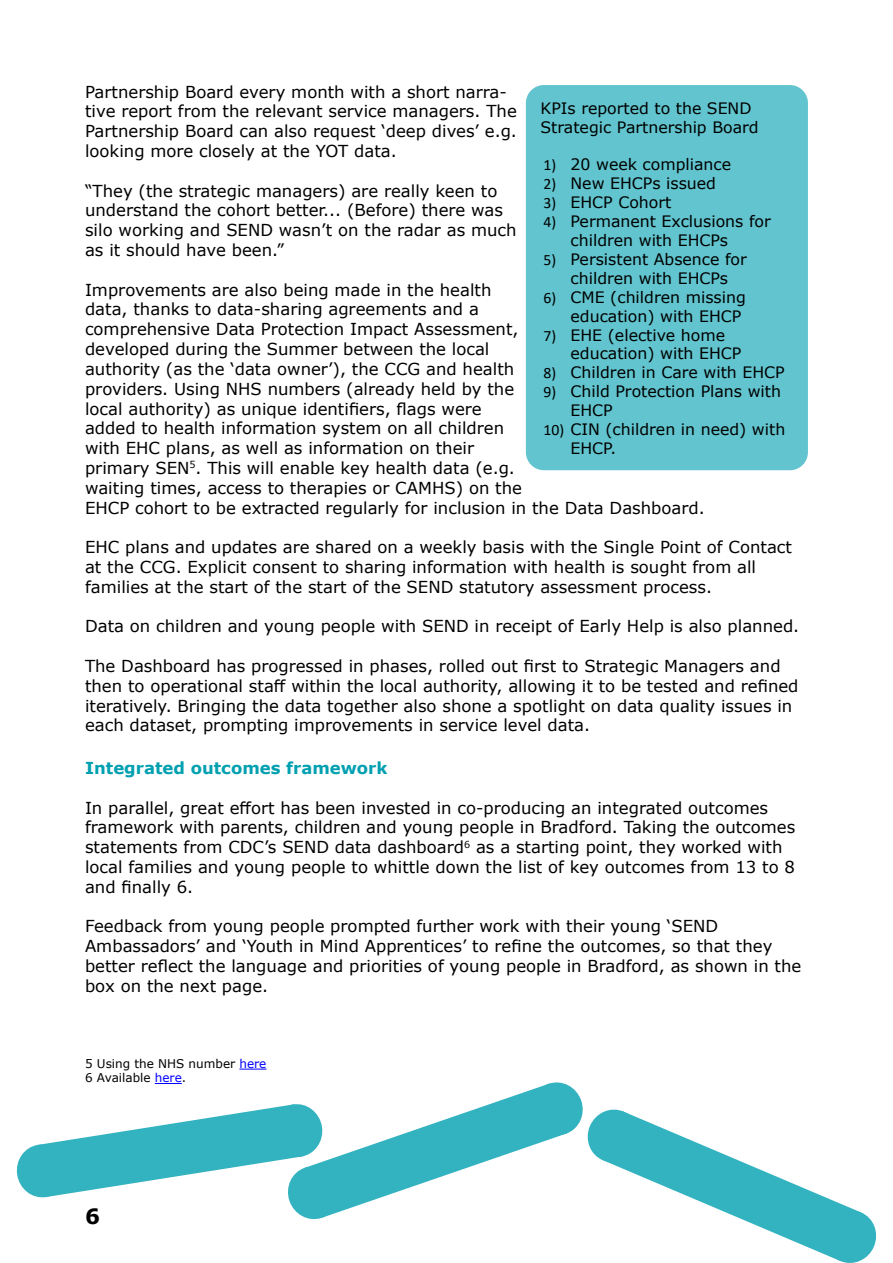
<style>
.page{position:relative;width:893px;height:1263px;background:#fff}
.page>*{position:absolute;margin:0;border:0;box-sizing:border-box;transform-origin:0 0}
.t1{font:700 21px "Verdana";color:#000}
.t2{font:16.5px/19.8px "Verdana";color:#000}
.t3{font:700 16.5px "Verdana";color:#00a0b1}
.t4{font:15.75px/18.9px "Verdana";color:#000}
.t5{font:12px/14.4px "Verdana";color:#000}
.s1{font-family:"Calibri"}
.s2{color:#00f}
</style>
<div class="page">
<div style="left:526px;top:85px;width:282px;height:385px;background:#61c4ce;border-radius:18px"></div>
<svg style="left:239px;top:1069px;width:27px;height:1px"></svg>
<svg style="left:16px;top:1082px;width:861px;height:181px"></svg>
<p class="t2" style="left:85px;top:82px;width:433px">Partnership Board every month with a short narra&shy;tive report from the relevant service managers. The Partnership Board can also request ‘deep dives’ e.g. looking more closely at the YOT data.</p>
<p class="t2" style="left:85px;top:181px;width:433px">“They (the strategic managers) are really keen to understand the cohort better... (Before) there was silo working and SEND wasn’t on the radar as much as it should have been.”</p>
<p class="t2" style="left:85px;top:280px;width:621px">Improvements are also being made in the health<br>data, thanks to data-sharing agreements and a<br>comprehensive Data Protection Impact Assessment,<br>developed during the Summer between the local<br>authority (as the ‘data owner’), the CCG and health<br>providers. Using NHS numbers (already held by the<br>local authority) as unique identifiers, flags were<br>added to health information system on all children<br>with EHC plans, as well as information on their<br>primary SEN<sup>5</sup>. This will enable key health data (e.g.<br>waiting times, access to therapies or CAMHS) on the<br>EHCP cohort to be extracted regularly for inclusion in the Data Dashboard.</p>
<p class="t2" style="left:85px;top:537px;width:708px">EHC plans and updates are shared on a weekly basis with the Single Point of Contact at the CCG. Explicit consent to sharing information with health is sought from all families at the start of the start of the SEND statutory assessment process.</p>
<p class="t2" style="left:85px;top:616px;width:716px">Data on children and young people with SEND in receipt of Early Help is also planned.</p>
<p class="t2" style="left:85px;top:656px;width:715px">The Dashboard has progressed in phases, rolled out first to Strategic Managers and then to operational staff within the local authority, allowing it to be tested and refined iteratively. Bringing the data together also shone a spotlight on data quality issues in each dataset, prompting improvements in service level data.</p>
<p class="t3" style="left:85px;top:756px;width:304px">Integrated outcomes framework</p>
<p class="t2" style="left:85px;top:797px;width:712px">In parallel, great effort has been invested in co-producing an integrated outcomes framework with parents, children and young people in Bradford. Taking the outcomes statements from CDC’s SEND data dashboard<sup>6</sup> as a starting point, they worked with local families and young people to whittle down the list of key outcomes from 13 to 8 and finally 6.</p>
<p class="t2" style="left:85px;top:916px;width:718px">Feedback from young people prompted further work with their young ‘SEND Ambassadors’ and ‘Youth in Mind Apprentices’ to refine the outcomes, so that they better reflect the language and priorities of young people in Bradford, as shown in the box on the next page.</p>
<p class="t4" style="left:540px;top:98px;width:220px">KPIs reported to the SEND<br>Strategic Partnership Board</p>
<p class="t4" style="left:543px;top:155px;width:189px"><span class="s1">1)</span> 20 week compliance</p>
<p class="t4" style="left:543px;top:174px;width:174px"><span class="s1">2)</span> New EHCPs issued</p>
<p class="t4" style="left:543px;top:193px;width:129px"><span class="s1">3)</span> EHCP Cohort</p>
<p class="t4" style="left:570px;top:212px;width:202px;text-indent:-27px"><span class="s1">4)</span> Permanent Exclusions for children with EHCPs</p>
<p class="t4" style="left:543px;top:250px;width:205px;text-align:center"><span class="s1">5)</span> Persistent Absence for children with EHCPs</p>
<p class="t4" style="left:543px;top:287px;width:204px;text-align:right"><span class="s1">6)</span> CME (children missing education) with EHCP</p>
<p class="t4" style="left:570px;top:325px;width:172px;text-indent:-27px"><span class="s1">7)</span> EHE (elective home education) with EHCP</p>
<p class="t4" style="left:543px;top:363px;width:243px"><span class="s1">8)</span> Children in Care with EHCP</p>
<p class="t4" style="left:570px;top:382px;width:212px;text-indent:-27px"><span class="s1">9)</span> Child Protection Plans with<br>EHCP</p>
<p class="t4" style="left:570px;top:420px;width:216px;text-indent:-27px"><span class="s1">10)</span> CIN (children in need) with<br>EHCP.</p>
<p class="t5" style="left:85px;top:1056px;width:183px">5 Using the NHS number <span class="s2">here<br></span>6 Available <span class="s2">here</span>.</p>
<p class="t1" style="left:85px;top:1201px;width:16px">6</p>
</div>
